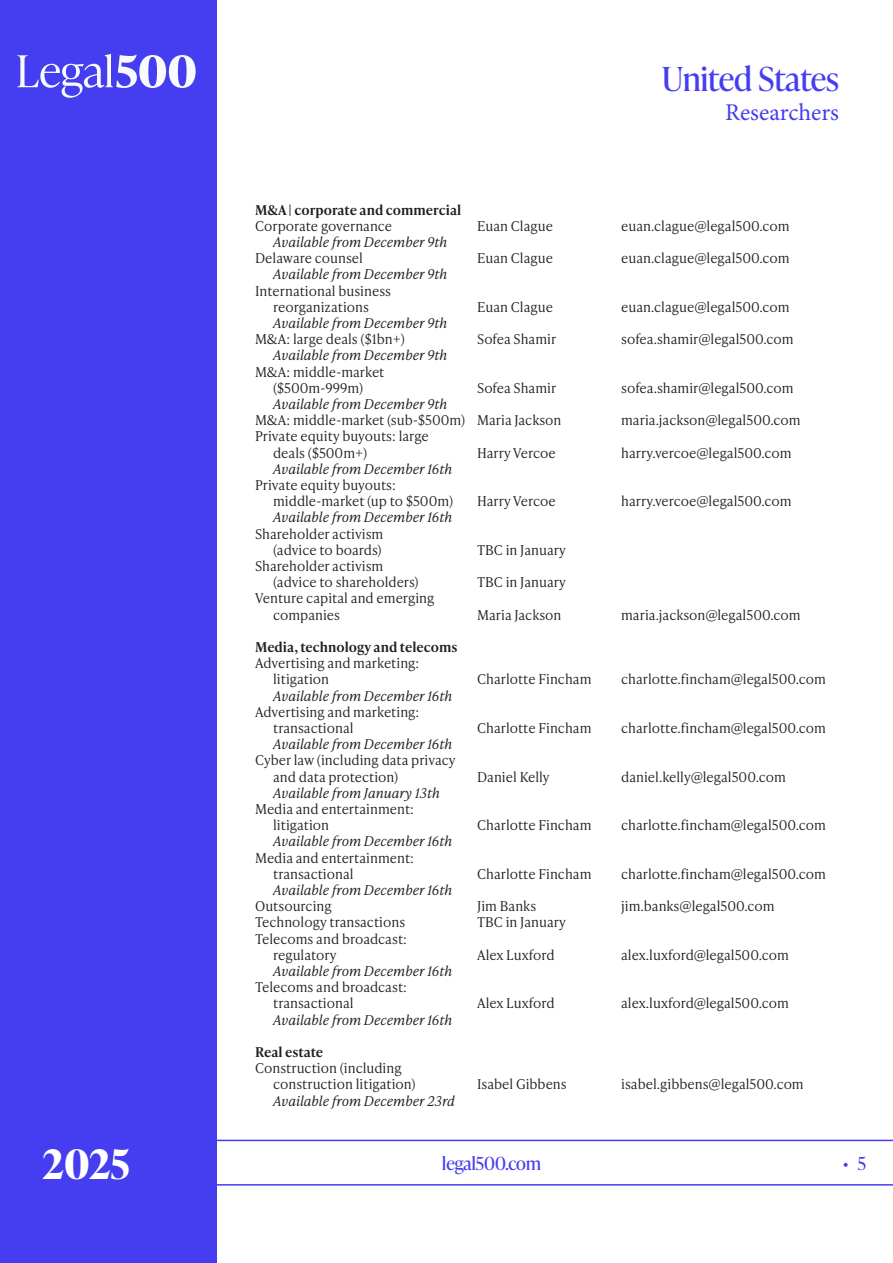
<style>
.page{position:relative;width:893px;height:1263px;background:#fff}
.page>*{position:absolute;margin:0;border:0;box-sizing:border-box;transform-origin:0 0}
.t1{font:700 40.5px "Ivy Presto Headline";color:#fff}
.t2{font:33px "Ivy Presto Headline";color:#453df0}
.t3{font:24px "Minion Pro";color:#453df0}
.t4{font:18px "Ivy Presto Headline";color:#453df0}
.Researcher_list{font:300 13.5px/16.2px "Ivy Presto Text";color:#231f20}
.Researcher_list-2{font:italic 300 13.5px "Ivy Presto Text";color:#231f20}
.Researcher_list_-_country{font:600 13.5px "Ivy Presto Text";color:#231f20}
</style>
<div class="page">
<svg style="left:217px;top:1140px;width:676px;height:45px"></svg>
<div style="left:0;top:0;width:217px;height:1263px;background:#453df0"></div>
<svg style="left:17px;top:54px;width:179px;height:44px"></svg>
<h2 class="t2" style="left:662px;top:56px;width:179px">United States</h2>
<h3 class="t3" style="left:725px;top:96px;width:115px">Researchers</h3>
<p class="Researcher_list_-_country" style="left:255px;top:200px;width:208px">M&amp;A | corporate and commercial</p>
<p class="Researcher_list" style="left:255px;top:217px;width:139px">Corporate governance</p>
<p class="Researcher_list" style="left:477px;top:217px;width:77px">Euan Clague</p>
<p class="Researcher_list" style="left:621px;top:217px;width:170px">euan.clague@legal500.com</p>
<p class="Researcher_list-2" style="left:273px;top:232px;width:176px">Available from December 9th</p>
<p class="Researcher_list" style="left:255px;top:249px;width:109px">Delaware counsel</p>
<p class="Researcher_list" style="left:477px;top:249px;width:77px">Euan Clague</p>
<p class="Researcher_list" style="left:621px;top:249px;width:170px">euan.clague@legal500.com</p>
<p class="Researcher_list-2" style="left:273px;top:265px;width:176px">Available from December 9th</p>
<p class="Researcher_list" style="left:255px;top:282px;width:137px;text-align:center">International business reorganizations</p>
<p class="Researcher_list" style="left:477px;top:298px;width:77px">Euan Clague</p>
<p class="Researcher_list" style="left:621px;top:298px;width:170px">euan.clague@legal500.com</p>
<p class="Researcher_list-2" style="left:273px;top:313px;width:176px">Available from December 9th</p>
<p class="Researcher_list" style="left:255px;top:330px;width:151px">M&amp;A: large deals ($1bn+)</p>
<p class="Researcher_list" style="left:477px;top:330px;width:81px">Sofea Shamir</p>
<p class="Researcher_list" style="left:621px;top:330px;width:174px">sofea.shamir@legal500.com</p>
<p class="Researcher_list-2" style="left:273px;top:346px;width:176px">Available from December 9th</p>
<p class="Researcher_list" style="left:255px;top:363px;width:131px;text-align:center">M&amp;A: middle-market ($500m-999m)</p>
<p class="Researcher_list" style="left:477px;top:379px;width:81px">Sofea Shamir</p>
<p class="Researcher_list" style="left:621px;top:379px;width:174px">sofea.shamir@legal500.com</p>
<p class="Researcher_list-2" style="left:273px;top:394px;width:176px">Available from December 9th</p>
<p class="Researcher_list" style="left:255px;top:411px;width:308px">M&amp;A: middle-market (sub-$500m) Maria Jackson</p>
<p class="Researcher_list" style="left:621px;top:411px;width:181px">maria.jackson@legal500.com</p>
<p class="Researcher_list" style="left:273px;top:428px;width:157px;text-indent:-18px">Private equity buyouts: large deals ($500m+)</p>
<p class="Researcher_list" style="left:477px;top:444px;width:80px">Harry Vercoe</p>
<p class="Researcher_list" style="left:621px;top:444px;width:172px">harry.vercoe@legal500.com</p>
<p class="Researcher_list-2" style="left:273px;top:459px;width:180px">Available from December 16th</p>
<p class="Researcher_list" style="left:273px;top:476px;width:181px;text-indent:-18px">Private equity buyouts: middle-market (up to $500m)</p>
<p class="Researcher_list-2" style="left:273px;top:508px;width:180px">Available from December 16th</p>
<p class="Researcher_list" style="left:255px;top:525px;width:130px;text-align:right">Shareholder activism (advice to boards)</p>
<p class="Researcher_list" style="left:273px;top:557px;width:147px;text-indent:-18px">Shareholder activism (advice to shareholders)</p>
<p class="Researcher_list" style="left:273px;top:590px;width:163px;text-indent:-18px">Venture capital and emerging companies</p>
<p class="Researcher_list_-_country" style="left:255px;top:637px;width:204px">Media, technology and telecoms</p>
<p class="Researcher_list" style="left:273px;top:654px;width:148px;text-indent:-18px">Advertising and marketing: litigation</p>
<p class="Researcher_list-2" style="left:273px;top:686px;width:180px">Available from December 16th</p>
<p class="Researcher_list" style="left:273px;top:703px;width:148px;text-indent:-18px">Advertising and marketing: transactional</p>
<p class="Researcher_list-2" style="left:273px;top:734px;width:180px">Available from December 16th</p>
<p class="Researcher_list" style="left:273px;top:752px;width:184px;text-indent:-18px">Cyber law (including data privacy and data protection)</p>
<p class="Researcher_list-2" style="left:273px;top:783px;width:168px">Available from January 13th</p>
<p class="Researcher_list" style="left:273px;top:800px;width:142px;text-indent:-18px">Media and entertainment: litigation</p>
<p class="Researcher_list-2" style="left:273px;top:832px;width:180px">Available from December 16th</p>
<p class="Researcher_list" style="left:273px;top:849px;width:142px;text-indent:-18px">Media and entertainment: transactional</p>
<p class="Researcher_list" style="left:477px;top:492px;width:80px">Harry Vercoe</p>
<p class="Researcher_list" style="left:621px;top:492px;width:172px">harry.vercoe@legal500.com</p>
<p class="Researcher_list" style="left:477px;top:541px;width:90px">TBC in January</p>
<p class="Researcher_list" style="left:477px;top:573px;width:90px">TBC in January</p>
<p class="Researcher_list" style="left:477px;top:606px;width:86px">Maria Jackson</p>
<p class="Researcher_list" style="left:621px;top:606px;width:181px">maria.jackson@legal500.com</p>
<p class="Researcher_list" style="left:477px;top:671px;width:116px">Charlotte Fincham</p>
<p class="Researcher_list" style="left:621px;top:671px;width:206px">charlotte.fincham@legal500.com</p>
<p class="Researcher_list" style="left:477px;top:719px;width:116px">Charlotte Fincham</p>
<p class="Researcher_list" style="left:621px;top:719px;width:206px">charlotte.fincham@legal500.com</p>
<p class="Researcher_list" style="left:477px;top:768px;width:74px">Daniel Kelly</p>
<p class="Researcher_list" style="left:621px;top:768px;width:166px">daniel.kelly@legal500.com</p>
<p class="Researcher_list" style="left:477px;top:816px;width:116px">Charlotte Fincham</p>
<p class="Researcher_list" style="left:621px;top:816px;width:206px">charlotte.fincham@legal500.com</p>
<p class="Researcher_list" style="left:477px;top:865px;width:116px">Charlotte Fincham</p>
<p class="Researcher_list" style="left:621px;top:865px;width:206px">charlotte.fincham@legal500.com</p>
<p class="Researcher_list-2" style="left:273px;top:880px;width:180px">Available from December 16th</p>
<p class="Researcher_list" style="left:255px;top:897px;width:78px">Outsourcing</p>
<p class="Researcher_list" style="left:477px;top:897px;width:61px">Jim Banks</p>
<p class="Researcher_list" style="left:621px;top:897px;width:155px">jim.banks@legal500.com</p>
<p class="Researcher_list" style="left:255px;top:914px;width:152px">Technology transactions</p>
<p class="Researcher_list" style="left:477px;top:914px;width:90px">TBC in January</p>
<p class="Researcher_list" style="left:273px;top:930px;width:135px;text-indent:-18px">Telecoms and broadcast: regulatory</p>
<p class="Researcher_list" style="left:477px;top:946px;width:79px">Alex Luxford</p>
<p class="Researcher_list" style="left:621px;top:946px;width:169px">alex.luxford@legal500.com</p>
<p class="Researcher_list-2" style="left:273px;top:961px;width:180px">Available from December 16th</p>
<p class="Researcher_list" style="left:273px;top:978px;width:135px;text-indent:-18px">Telecoms and broadcast: transactional</p>
<p class="Researcher_list-2" style="left:273px;top:1010px;width:180px">Available from December 16th</p>
<p class="Researcher_list_-_country" style="left:255px;top:1042px;width:70px">Real estate</p>
<p class="Researcher_list" style="left:273px;top:1059px;width:144px;text-indent:-18px">Construction (including construction litigation)</p>
<p class="Researcher_list-2" style="left:273px;top:1091px;width:183px">Available from December 23rd</p>
<p class="Researcher_list" style="left:477px;top:995px;width:79px">Alex Luxford</p>
<p class="Researcher_list" style="left:621px;top:995px;width:169px">alex.luxford@legal500.com</p>
<p class="Researcher_list" style="left:477px;top:1076px;width:91px">Isabel Gibbens</p>
<p class="Researcher_list" style="left:621px;top:1076px;width:184px">isabel.gibbens@legal500.com</p>
<h1 class="t1" style="left:43px;top:1135px;width:89px">2025</h1>
<h3 class="t4" style="left:442px;top:1150px;width:100px">legal500.com</h3>
<h3 class="t4" style="left:843px;top:1150px;width:25px">• 5</h3>
</div>
